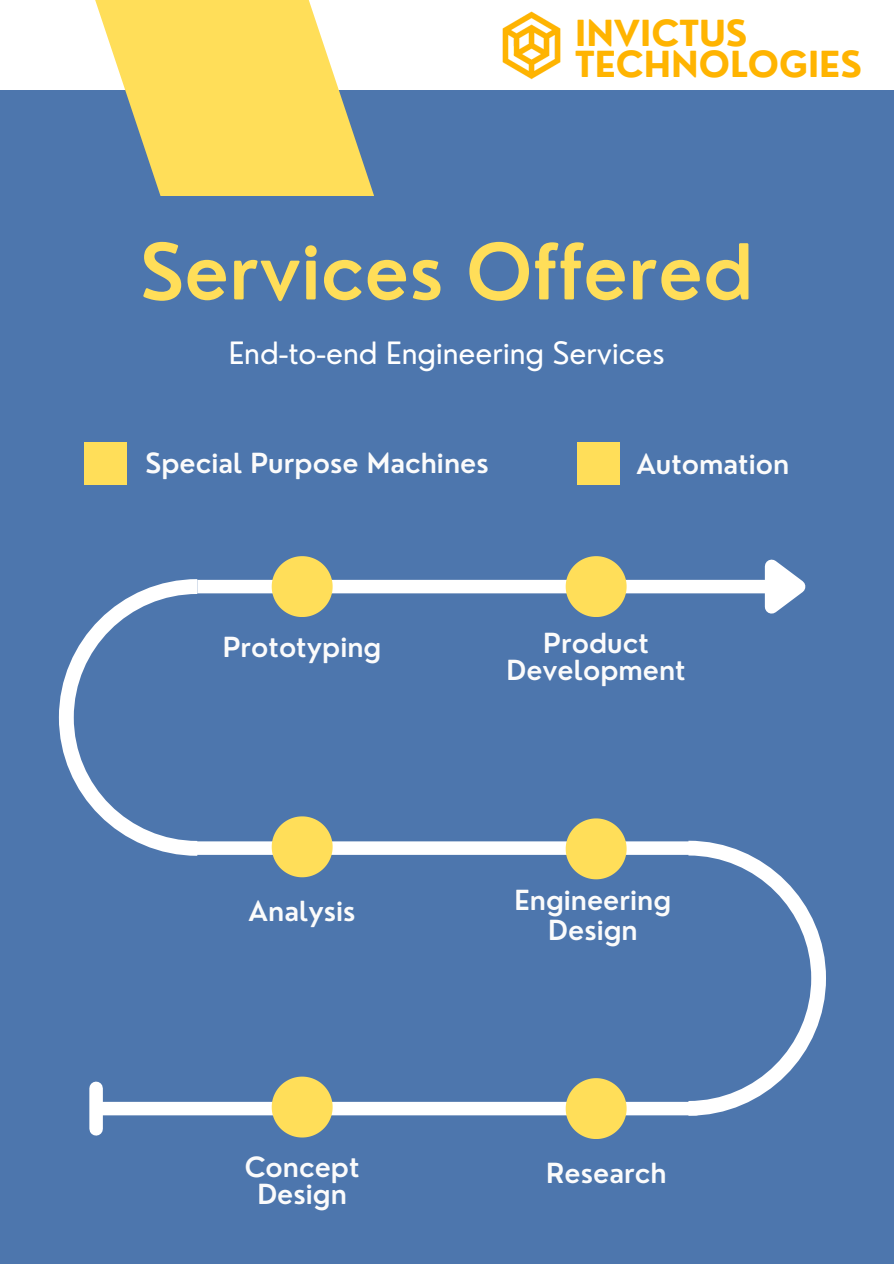
<style>
.page{position:relative;width:894px;height:1264px;background:#fff}
.page>*{position:absolute;margin:0;border:0;box-sizing:border-box;transform-origin:0 0}
.t1{font:600 75px "Nourd";color:#ffde59}
.t2{font:700 34.95px/31.5px "Nourd";color:#ffb401}
.t3{font:30px "Nourd";color:#fff}
.t4{font:600 27px/27px "Nourd";color:#fbfbfb;text-align:center}
</style>
<div class="page">
<div style="left:0;top:0;width:893px;height:1263px;background:#4d76ad"></div>
<div style="left:0;top:0;width:893px;height:89px;background:#fff"></div>
<svg style="left:90px;top:0;width:284px;height:196px;fill:#ffde59"></svg>
<div style="left:99px;top:1101px;width:598px;height:14px;background:#fff"></div>
<div style="left:89px;top:1088px;width:14px;height:40px;background:#fff"></div>
<div style="left:193px;top:841px;width:500px;height:13px;background:#fff"></div>
<svg style="left:59px;top:579px;width:138px;height:276px"></svg>
<div style="left:197px;top:580px;width:571px;height:13px;background:#fff"></div>
<svg style="left:752px;top:559px;width:54px;height:55px"></svg>
<svg style="left:688px;top:840px;width:137px;height:275px"></svg>
<svg style="left:271px;top:556px;width:61px;height:61px"></svg>
<svg style="left:565px;top:556px;width:61px;height:61px"></svg>
<svg style="left:565px;top:818px;width:61px;height:61px"></svg>
<svg style="left:271px;top:816px;width:61px;height:61px"></svg>
<svg style="left:271px;top:1076px;width:61px;height:61px"></svg>
<svg style="left:565px;top:1078px;width:61px;height:60px"></svg>
<img style="left:502px;top:12px;width:58px;height:67px">
<div style="left:576px;top:442px;width:43px;height:43px;background:#ffde59"></div>
<div style="left:84px;top:442px;width:42px;height:42px;background:#ffde59"></div>
<p class="t2" style="left:575px;top:17px;width:288px">INVICTUS<br>TECHNOLOGIES</p>
<h2 class="t1" style="left:140px;top:224px;width:614px">Services Offered</h2>
<h1 class="t3" style="left:229px;top:334px;width:437px">End-to-end Engineering Services</h1>
<p class="t4" style="left:145px;top:450px;width:344px">Special Purpose Machines</p>
<h3 class="t4" style="left:636px;top:450px;width:154px">Automation</h3>
<h3 class="t4" style="left:223px;top:633px;width:160px">Prototyping</h3>
<h3 class="t4" style="left:506px;top:629px;width:181px">Product<br>Development</h3>
<p class="t4" style="left:248px;top:897px;width:108px">Analysis</p>
<p class="t4" style="left:514px;top:885px;width:158px;line-height:29.2px">Engineering<br>Design</p>
<p class="t4" style="left:245px;top:1153px;width:116px">Concept<br>Design</p>
<h3 class="t4" style="left:546px;top:1159px;width:122px">Research</h3>
</div>
